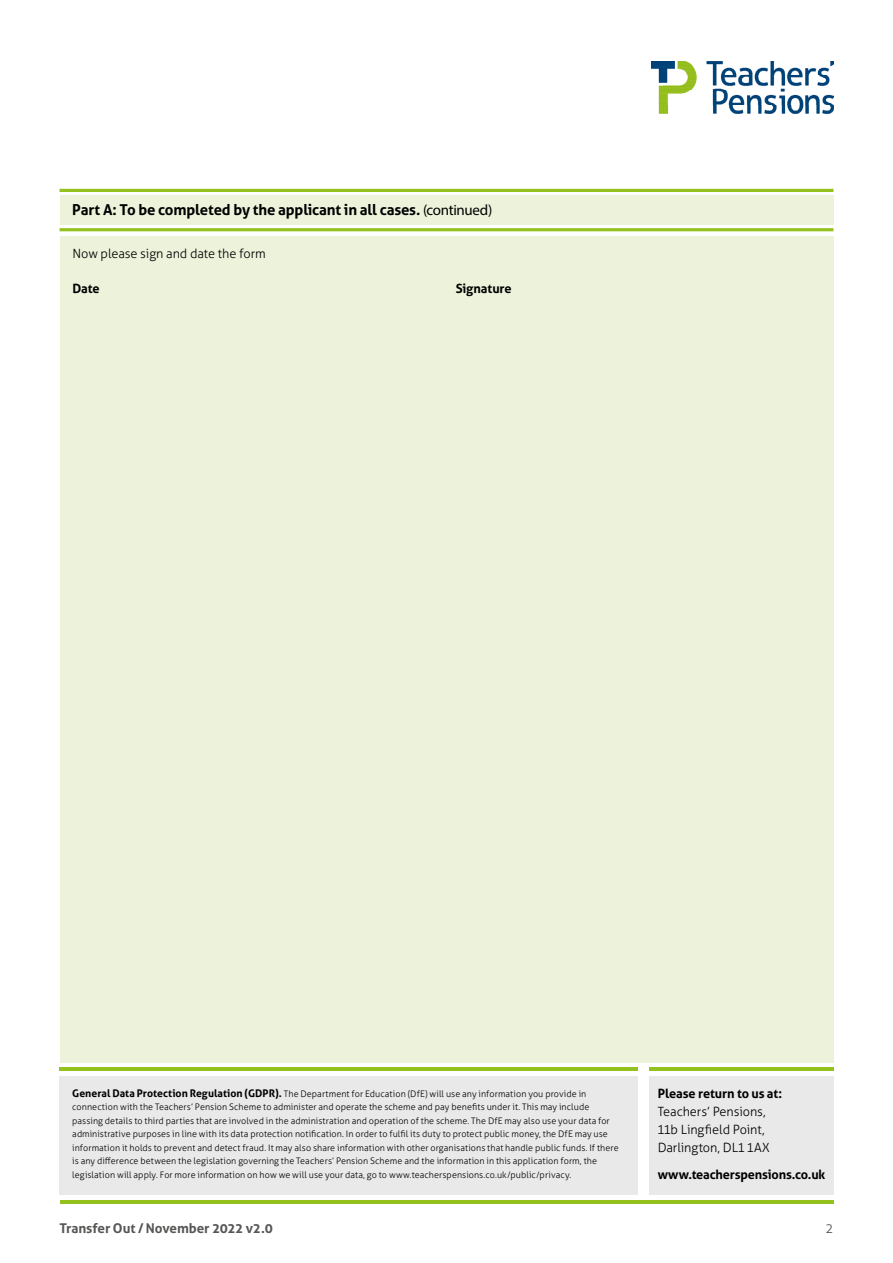
<style>
.page{position:relative;width:893px;height:1263px;background:#fff}
.page>*{position:absolute;margin:0;border:0;box-sizing:border-box;transform-origin:0 0}
.t1{font:700 15px "Aller";letter-spacing:-.01em;color:#000}
.t2{font:700 13.5px "Aller";letter-spacing:-.01em;color:#575756}
.t3{font:300 13.5px "Aller";color:#575756}
.t4{font:300 12.75px/18px "Aller";letter-spacing:-.005em;color:#000}
.t5{font:700 12.75px "Aller";letter-spacing:-.01em;color:#000}
.t6{font:300 9px/13.5px "Aller";letter-spacing:.01em;color:#000}
.s1{font-family:"Myriad Pro";font-weight:400}
.s2{font-weight:700;font-size:10.5px}
</style>
<div class="page">
<hr style="left:60px;top:1200px;width:773px;height:3px;background:#95c11f">
<img style="left:652px;top:61px;width:181px;height:52px">
<div style="left:60px;top:195px;width:773px;height:30px;background:#ecf3da"></div>
<hr style="left:60px;top:189px;width:773px;height:3px;background:#95c11f">
<hr style="left:60px;top:228px;width:773px;height:3px;background:#95c11f">
<div style="left:60px;top:236px;width:774px;height:826px;background:#ecf3da"></div>
<div style="left:60px;top:1076px;width:578px;height:119px;background:#e9e9e9"></div>
<div style="left:649px;top:1076px;width:184px;height:119px;background:#e9e9e9"></div>
<hr style="left:60px;top:1067px;width:578px;height:4px;background:#95c11f">
<hr style="left:649px;top:1067px;width:184px;height:4px;background:#95c11f">
<h1 class="t1" style="left:72px;top:201px;width:421px">Part A: To be completed by the applicant in all cases. <span class="s1">(continued)</span></h1>
<h3 class="t4" style="left:72px;top:245px;width:195px">Now please sign and date the form</h3>
<h3 class="t5" style="left:72px;top:281px;width:29px">Date</h3>
<h3 class="t5" style="left:456px;top:281px;width:58px">Signature</h3>
<p class="t6" style="left:72px;top:1087px;width:548px"><span class="s2">General Data Protection Regulation (GDPR).</span> The Department for Education (DfE) will use any information you provide in connection with the Teachers’ Pension Scheme to administer and operate the scheme and pay benefits under it. This may include passing details to third parties that are involved in the administration and operation of the scheme. The DfE may also use your data for administrative purposes in line with its data protection notification. In order to fulfil its duty to protect public money, the DfE may use information it holds to prevent and detect fraud. It may also share information with other organisations that handle public funds. If there is any difference between the legislation governing the Teachers’ Pension Scheme and the information in this application form, the legislation will apply. For more information on how we will use your data, go to www.teacherspensions.co.uk/public/privacy.</p>
<h3 class="t5" style="left:658px;top:1086px;width:126px">Please return to us at:</h3>
<h3 class="t4" style="left:658px;top:1103px;width:113px">Teachers’ Pensions,<br>11b Lingfield Point,<br>Darlington, DL1 1AX</h3>
<h3 class="t5" style="left:658px;top:1166px;width:169px">www.teacherspensions.co.uk</h3>
<h2 class="t2" style="left:60px;top:1220px;width:215px">Transfer Out / November 2022 v2.0</h2>
<h2 class="t3" style="left:825px;top:1220px;width:10px">2</h2>
</div>
